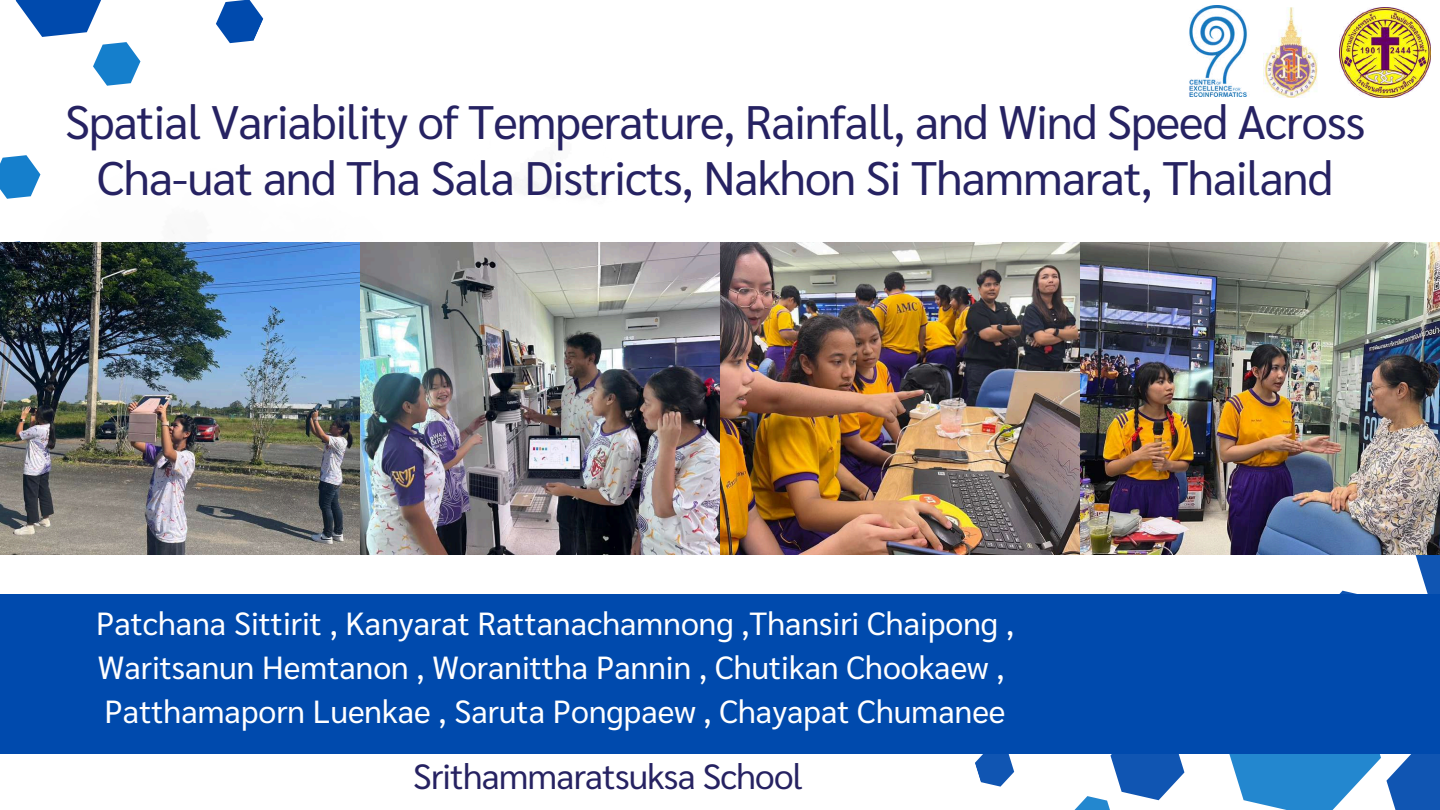
<style>
.page{position:relative;width:1440px;height:810px;background:#fff}
.page>*{position:absolute;margin:0;border:0;box-sizing:border-box;transform-origin:0 0}
.t1{font:47px/56.2px "Sarabun";letter-spacing:-.02em;color:#262262;text-align:center}
.t2{font:35px "Sarabun";letter-spacing:-.02em;color:#262262}
.t3{font:32px/44.2px "Sarabun";color:#fff}
</style>
<div class="page">
<svg style="left:1071px;top:753px;width:119px;height:57px"></svg>
<svg style="left:972px;top:753px;width:45px;height:34px"></svg>
<svg style="left:1207px;top:555px;width:233px;height:255px"></svg>
<div style="left:0;top:594px;width:1440px;height:159px;background:#004aad"></div>
<svg style="left:15px;top:0;width:126px;height:86px"></svg>
<svg style="left:0;top:155px;width:45px;height:88px"></svg>
<svg style="left:216px;top:0;width:48px;height:44px"></svg>
<img style="left:1340px;top:7px;width:90px;height:91px">
<img style="left:1263px;top:7px;width:54px;height:91px">
<img style="left:1189px;top:6px;width:58px;height:90px">
<img style="left:0;top:243px;width:1440px;height:312px">
<h1 class="t1" style="left:65px;top:91px;width:1302px">Spatial Variability of Temperature, Rainfall, and Wind Speed Across<br>Cha-uat and Tha Sala Districts, Nakhon Si Thammarat, Thailand</h1>
<p class="t3" style="left:96px;top:599px;width:919px">Patchana Sittirit , Kanyarat Rattanachamnong ,Thansiri Chaipong ,<br>Waritsanun Hemtanon , Woranittha Pannin , Chutikan Chookaew ,<br>Patthamaporn Luenkae , Saruta Pongpaew , Chayapat Chumanee</p>
<p class="t2" style="left:413px;top:751px;width:391px">Srithammaratsuksa School</p>
</div>
